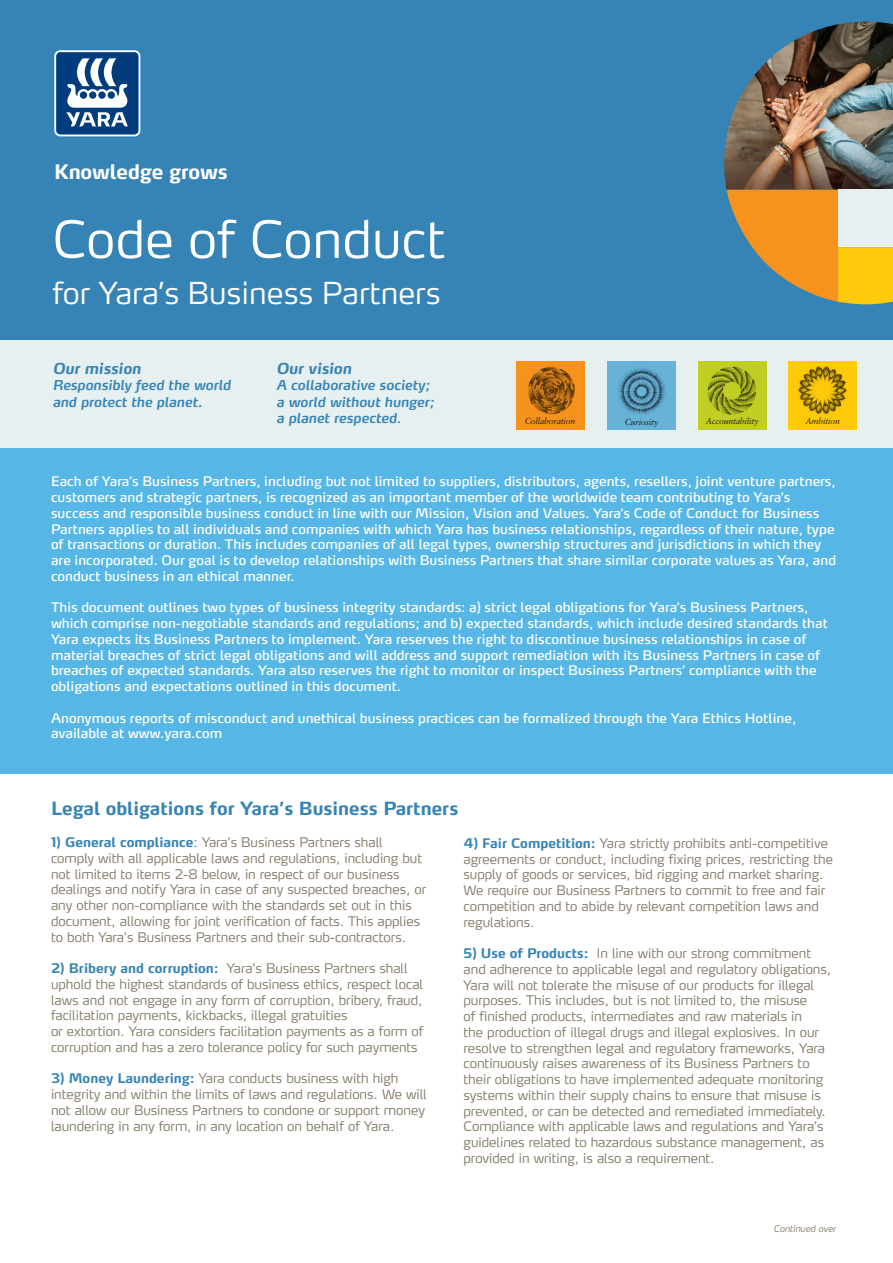
<style>
.page{position:relative;width:893px;height:1263px;background:#fff}
.page>*{position:absolute;margin:0;border:0;box-sizing:border-box;transform-origin:0 0}
.t1{font:300 51px "Max OT";color:#fff}
.t2{font:300 30px "Max OT";color:#fff}
.t3{font:700 19.8px "Yara Max LF";letter-spacing:-.01em;color:#fff}
.t4{font:700 18px "Yara Max LF";color:#3684b6}
.t5{font:italic 700 15px "Yara Max LF";color:#3684b6}
.t6{font:italic 600 13.5px/16.2px "Yara Max LF";color:#3684b6}
.t7{font:300 13.2px/15.8px "Yara Max LF";color:#847a68}
.t8{font:13.2px/15.8px "Max Pro";color:#fff}
.t9{font:italic 300 9px "Yara Max LF";color:#847a68}
.t10{font:italic 8.7px "Sabon LT Pro";letter-spacing:-.02em;color:#231f20}
.s1{font-weight:400;font-style:normal}
.s2{font-weight:700;color:#3684b6}
.s3{color:#3684b6}
</style>
<div class="page">
<div style="left:0;top:0;width:893px;height:340px;background:#3684b6"></div>
<svg style="left:54px;top:50px;width:86px;height:86px;background:#567fa9"></svg>
<img style="left:724px;top:22px;width:169px;height:168px">
<svg style="left:727px;top:190px;width:166px;height:114px"></svg>
<div style="left:0;top:340px;width:893px;height:111px;background:#e7f0f1"></div>
<div style="left:788px;top:361px;width:69px;height:69px;background:#feca0a"></div>
<img style="left:798px;top:366px;width:49px;height:49px">
<div style="left:607px;top:361px;width:69px;height:69px;background:#67b2d7"></div>
<img style="left:618px;top:368px;width:48px;height:47px">
<div style="left:517px;top:361px;width:68px;height:69px;background:#f7931d"></div>
<img style="left:528px;top:367px;width:47px;height:47px">
<div style="left:698px;top:361px;width:68px;height:69px;background:#c1ce23"></div>
<img style="left:707px;top:366px;width:50px;height:49px">
<div style="left:0;top:449px;width:893px;height:325px;background:#56b7e7"></div>
<p class="t3" style="left:54px;top:159px;width:175px">Knowledge grows</p>
<p class="t1" style="left:52px;top:206px;width:394px">Code of Conduct</p>
<p class="t2" style="left:52px;top:274px;width:390px">for Yara’s Business Partners</p>
<p class="t5" style="left:53px;top:359px;width:90px">Our mission</p>
<p class="t6" style="left:53px;top:377px;width:180px">Responsibly feed the world and protect the planet.</p>
<p class="t5" style="left:276px;top:359px;width:77px">Our vision</p>
<p class="t6" style="left:276px;top:377px;width:155px">A collaborative society;</p>
<p class="t6" style="left:276px;top:393px;width:159px">a world without hunger;</p>
<p class="t6" style="left:276px;top:409px;width:127px">a planet respected<span class="s1">.</span></p>
<p class="t10" style="left:525px;top:416px;width:52px">Collaboration</p>
<p class="t10" style="left:625px;top:416px;width:35px">Curiosity</p>
<p class="t10" style="left:706px;top:416px;width:54px">Accountability</p>
<p class="t10" style="left:805px;top:416px;width:36px">Ambition</p>
<p class="t8" style="left:51px;top:472px;width:787px">Each of Yara’s Business Partners, including but not limited to suppliers, distributors, agents, resellers, joint venture partners, customers and strategic partners, is recognized as an important member of the worldwide team contributing to Yara’s success and responsible business conduct in line with our Mission, Vision and Values. Yara’s Code of Conduct for Business Partners applies to all individuals and companies with which Yara has business relationships, regardless of their nature, type of transactions or duration. This includes companies of all legal types, ownership structures and jurisdictions in which they are incorporated. Our goal is to develop relationships with Business Partners that share similar corporate values as Yara, and conduct business in an ethical manner.</p>
<p class="t8" style="left:51px;top:598px;width:778px">This document outlines two types of business integrity standards: a) strict legal obligations for Yara’s Business Partners, which comprise non-negotiable standards and regulations; and b) expected standards, which include desired standards that Yara expects its Business Partners to implement. Yara reserves the right to discontinue business relationships in case of material breaches of strict legal obligations and will address and support remediation with its Business Partners in case of breaches of expected standards. Yara also reserves the right to monitor or inspect Business Partners’ compliance with the obligations and expectations outlined in this document.</p>
<p class="t8" style="left:51px;top:708px;width:747px">Anonymous reports of misconduct and unethical business practices can be formalized through the Yara Ethics Hotline, available at www.yara.com</p>
<p class="t4" style="left:51px;top:797px;width:409px">Legal obligations for Yara’s Business Partners</p>
<p class="t7" style="left:51px;top:834px;width:377px"><span class="s2">1) General compliance</span><span class="s3">:</span> Yara’s Business Partners shall comply with all applicable laws and regulations, including but not limited to items 2-8 below, in respect of our business dealings and notify Yara in case of any suspected breaches, or any other non-compliance with the standards set out in this document, allowing for joint verification of facts. This applies to both Yara’s Business Partners and their sub-contractors.</p>
<p class="t7" style="left:51px;top:960px;width:374px"><span class="s2">2) Bribery and corruption:</span> Yara’s Business Partners shall uphold the highest standards of business ethics, respect local laws and not engage in any form of corruption, bribery, fraud, facilitation payments, kickbacks, illegal gratuities</p>
<p class="t7" style="left:51px;top:1023px;width:374px">or extortion. Yara considers facilitation payments as a form of corruption and has a zero tolerance policy for such payments</p>
<p class="t7" style="left:51px;top:1070px;width:377px"><span class="s2">3) Money Laundering:</span> Yara conducts business with high integrity and within the limits of laws and regulations. We will not allow our Business Partners to condone or support money laundering in any form, in any location on behalf of Yara.</p>
<p class="t7" style="left:463px;top:835px;width:371px"><span class="s2">4) Fair Competition:</span> Yara strictly prohibits anti-competitive agreements or conduct, including fixing prices, restricting the supply of goods or services, bid rigging and market sharing.</p>
<p class="t7" style="left:463px;top:882px;width:363px">We require our Business Partners to commit to free and fair competition and to abide by relevant competition laws and regulations.</p>
<p class="t7" style="left:463px;top:945px;width:369px"><span class="s2">5) Use of Products:</span> In line with our strong commitment and adherence to applicable legal and regulatory obligations, Yara will not tolerate the misuse of our products for illegal purposes. This includes, but is not limited to, the misuse<br>of finished products, intermediates and raw materials in<br>the production of illegal drugs and illegal explosives. In our resolve to strengthen legal and regulatory frameworks, Yara continuously raises awareness of its Business Partners to their obligations to have implemented adequate monitoring systems within their supply chains to ensure that misuse is prevented, or can be detected and remediated immediately.<br>Compliance with applicable laws and regulations and Yara’s guidelines related to hazardous substance management, as provided in writing, is also a requirement.</p>
<p class="t9" style="left:774px;top:1223px;width:63px">Continued over</p>
</div>
